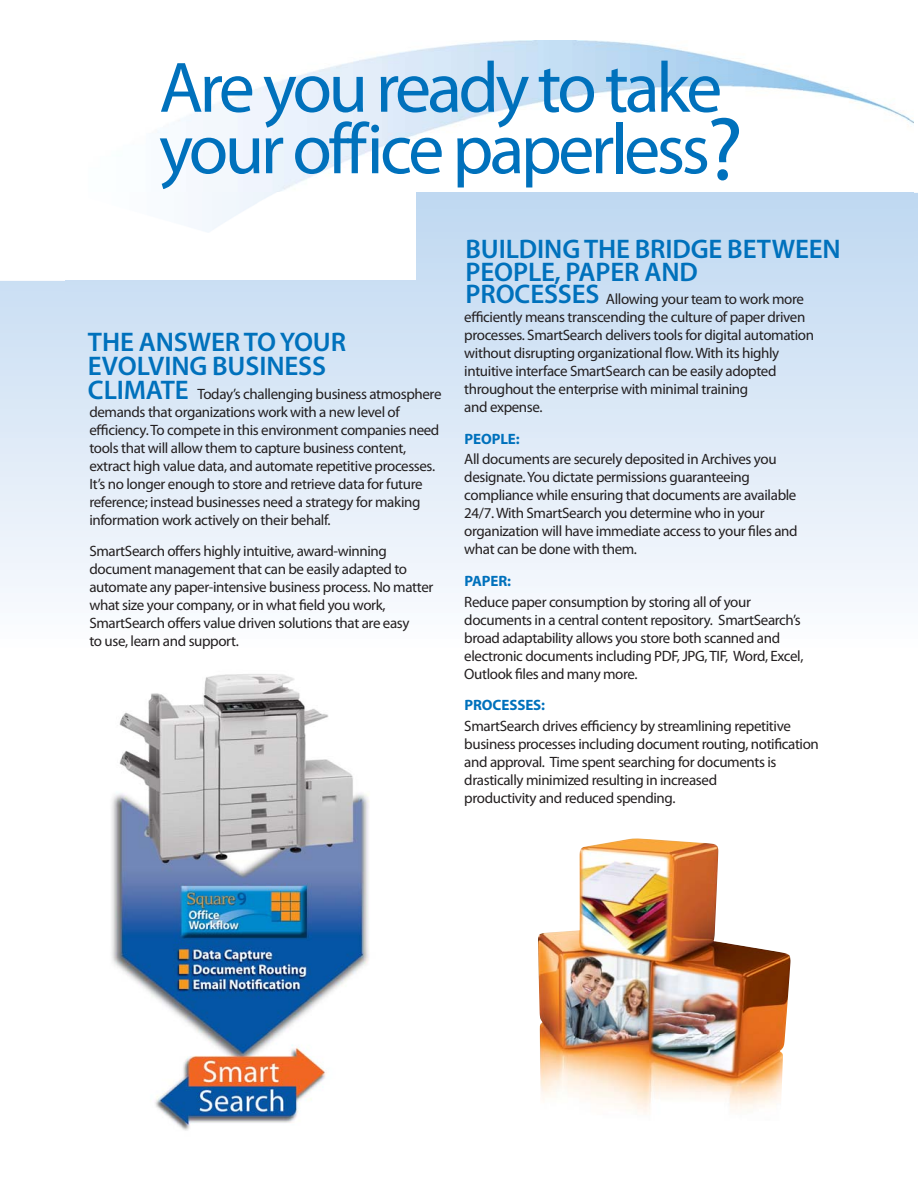
<style>
.page{position:relative;width:918px;height:1188px;background:#fff}
.page>*{position:absolute;margin:0;border:0;box-sizing:border-box;transform-origin:0 0}
.t1{font:72px/61.5px "Myriad Pro";letter-spacing:-.05em;color:#0071bc}
.t2{font:600 27px/22.5px "Myriad Pro";letter-spacing:-.005em;color:#0071bc}
.t3{font:15px/18px "Myriad Pro";letter-spacing:-.025em;color:#231f20}
.t4{font:700 15px "Myriad Pro";letter-spacing:-.005em;color:#0071bc}
.s1{font-size:90px}
</style>
<div class="page">
<img style="left:538px;top:838px;width:253px;height:276px">
<img style="left:111px;top:674px;width:258px;height:457px">
<h1 class="t1" style="left:159px;top:63px;width:585px">Are you ready to take your office paperless<span class="s1">?</span></h1>
<h2 class="t2" style="left:88px;top:329px;width:260px;line-height:24px">THE ANSWER TO YOUR<br>EVOLVING BUSINESS<br>CLIMATE</h2>
<p class="t3" style="left:89px;top:386px;width:354px;text-indent:108px">Today’s challenging business atmosphere demands that organizations work with a new level of efficiency. To compete in this environment companies need tools that will allow them to capture business content, extract high value data, and automate repetitive processes.<br>It’s no longer enough to store and retrieve data for future reference; instead businesses need a strategy for making information work actively on their behalf.</p>
<p class="t3" style="left:89px;top:543px;width:345px">SmartSearch offers highly intuitive, award-winning document management that can be easily adapted to automate any paper-intensive business process. No matter what size your company, or in what field you work, SmartSearch offers value driven solutions that are easy<br>to use, learn and support.</p>
<h2 class="t2" style="left:466px;top:238px;width:377px">BUILDING THE BRIDGE BETWEEN<br>PEOPLE, PAPER AND<br>PROCESSES</h2>
<p class="t3" style="left:464px;top:291px;width:351px;text-indent:142px">Allowing your team to work more efficiently means transcending the culture of paper driven processes. SmartSearch delivers tools for digital automation without disrupting organizational flow. With its highly intuitive interface SmartSearch can be easily adopted throughout the enterprise with minimal training<br>and expense.</p>
<p class="t4" style="left:464px;top:430px;width:57px">PEOPLE:</p>
<p class="t3" style="left:464px;top:452px;width:335px">All documents are securely deposited in Archives you designate. You dictate permissions guaranteeing compliance while ensuring that documents are available 24/7. With SmartSearch you determine who in your organization will have immediate access to your files and what can be done with them.</p>
<p class="t4" style="left:464px;top:572px;width:48px">PAPER:</p>
<p class="t3" style="left:464px;top:594px;width:341px">Reduce paper consumption by storing all of your documents in a central content repository. SmartSearch’s broad adaptability allows you store both scanned and electronic documents including PDF, JPG, TIF, Word, Excel, Outlook files and many more.</p>
<p class="t4" style="left:464px;top:696px;width:82px">PROCESSES:</p>
<p class="t3" style="left:464px;top:718px;width:356px">SmartSearch drives efficiency by streamlining repetitive business processes including document routing, notification and approval. Time spent searching for documents is drastically minimized resulting in increased<br>productivity and reduced spending.</p>
</div>
